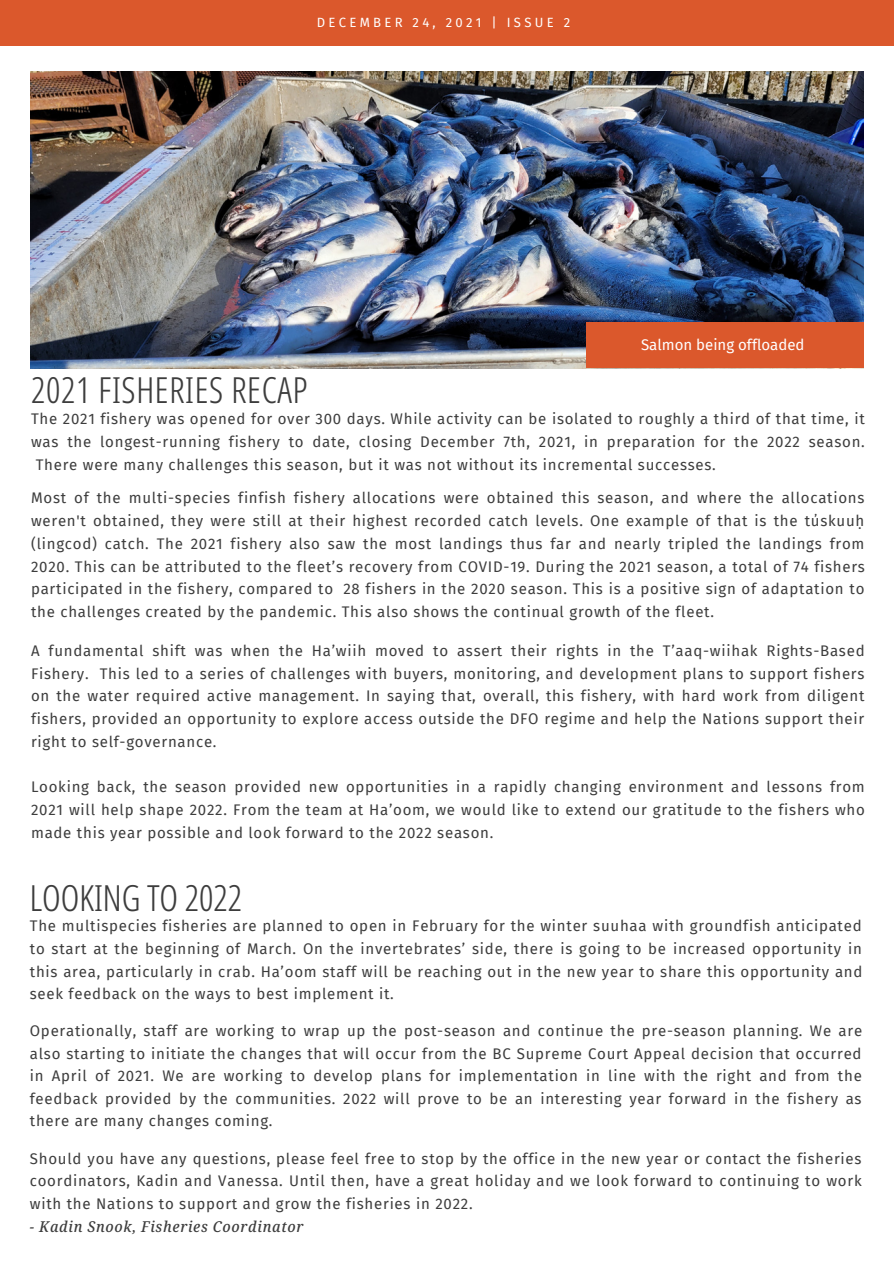
<style>
.page{position:relative;width:894px;height:1264px;background:#fff}
.page>*{position:absolute;margin:0;border:0;box-sizing:border-box;transform-origin:0 0}
.t1{font:300 extra-condensed 36px "Noto Sans Display";letter-spacing:.02em;color:#3d3d3d}
.t2{font:300 extra-condensed 36px "Noto Sans Display";color:#3d3d3d}
.t3{font:15px/22.8px "Fira Sans";letter-spacing:.05em;color:#3d3d3d;text-align:justify}
.t4{font:italic 500 semi-condensed 15px "Noto Serif";letter-spacing:.05em;color:#3d3d3d}
.t5{font:15px "Fira Sans";color:#fff}
.t6{font:13.05px "Fira Sans";letter-spacing:.25em;color:#fff}
</style>
<div class="page">
<div style="left:0;top:0;width:893px;height:45px;background:#db582c"></div>
<img style="left:30px;top:71px;width:832px;height:297px">
<div style="left:586px;top:323px;width:277px;height:45px;background:#db582c"></div>
<p class="t6" style="left:317px;top:15px;width:255px">DECEMBER 24, 2021 | ISSUE 2</p>
<p class="t5" style="left:641px;top:336px;width:165px">Salmon being offloaded</p>
<p class="t1" style="left:31px;top:365px;width:278px">2021 FISHERIES RECAP</p>
<p class="t3" style="left:31px;top:408px;width:835px">The 2021 fishery was opened for over 300 days. While activity can be isolated to roughly a third of that time, it</p>
<p class="t3" style="left:31px;top:431px;width:835px">was the longest-running fishery to date, closing December 7th, 2021, in preparation for the 2022 season.</p>
<p class="t3" style="left:36px;top:453px;width:681px">There were many challenges this season, but it was not without its incremental successes.</p>
<p class="t3" style="left:31px;top:487px;width:835px">Most of the multi-species finfish fishery allocations were obtained this season, and where the allocations weren't obtained, they were still at their highest recorded catch levels. One example of that is the tu̓skuuḥ (lingcod) catch. The 2021 fishery also saw the most landings thus far and nearly tripled the landings from 2020. This can be attributed to the fleet’s recovery from COVID-19. During the 2021 season, a total of 74 fishers participated in the fishery, compared to 28 fishers in the 2020 season. This is a positive sign of adaptation to the challenges created by the pandemic. This also shows the continual growth of the fleet.</p>
<p class="t3" style="left:31px;top:639px;width:834px">A fundamental shift was when the Ha’wiih moved to assert their rights in the T’aaq-wiihak Rights-Based Fishery. This led to a series of challenges with buyers, monitoring, and development plans to support fishers on the water required active management. In saying that, overall, this fishery, with hard work from diligent fishers, provided an opportunity to explore access outside the DFO regime and help the Nations support their right to self-governance.</p>
<p class="t3" style="left:31px;top:776px;width:835px">Looking back, the season provided new opportunities in a rapidly changing environment and lessons from 2021 will help shape 2022. From the team at Ha’oom, we would like to extend our gratitude to the fishers who made this year possible and look forward to the 2022 season.</p>
<p class="t2" style="left:30px;top:872px;width:214px">LOOKING TO 2022</p>
<p class="t3" style="left:30px;top:915px;width:833px">The multispecies fisheries are planned to open in February for the winter suuhaa with groundfish anticipated to start at the beginning of March. On the invertebrates’ side, there is going to be increased opportunity in this area, particularly in crab. Ha’oom staff will be reaching out in the new year to share this opportunity and seek feedback on the ways to best implement it.</p>
<p class="t3" style="left:30px;top:1019px;width:833px">Operationally, staff are working to wrap up the post-season and continue the pre-season planning. We are also starting to initiate the changes that will occur from the BC Supreme Court Appeal decision that occurred in April of 2021. We are working to develop plans for implementation in line with the right and from the feedback provided by the communities. 2022 will prove to be an interesting year forward in the fishery as there are many changes coming.</p>
<p class="t3" style="left:30px;top:1147px;width:833px">Should you have any questions, please feel free to stop by the office in the new year or contact the fisheries coordinators, Kadin and Vanessa. Until then, have a great holiday and we look forward to continuing to work with the Nations to support and grow the fisheries in 2022.</p>
<p class="t4" style="left:30px;top:1216px;width:275px">- Kadin Snook, Fisheries Coordinator</p>
</div>
